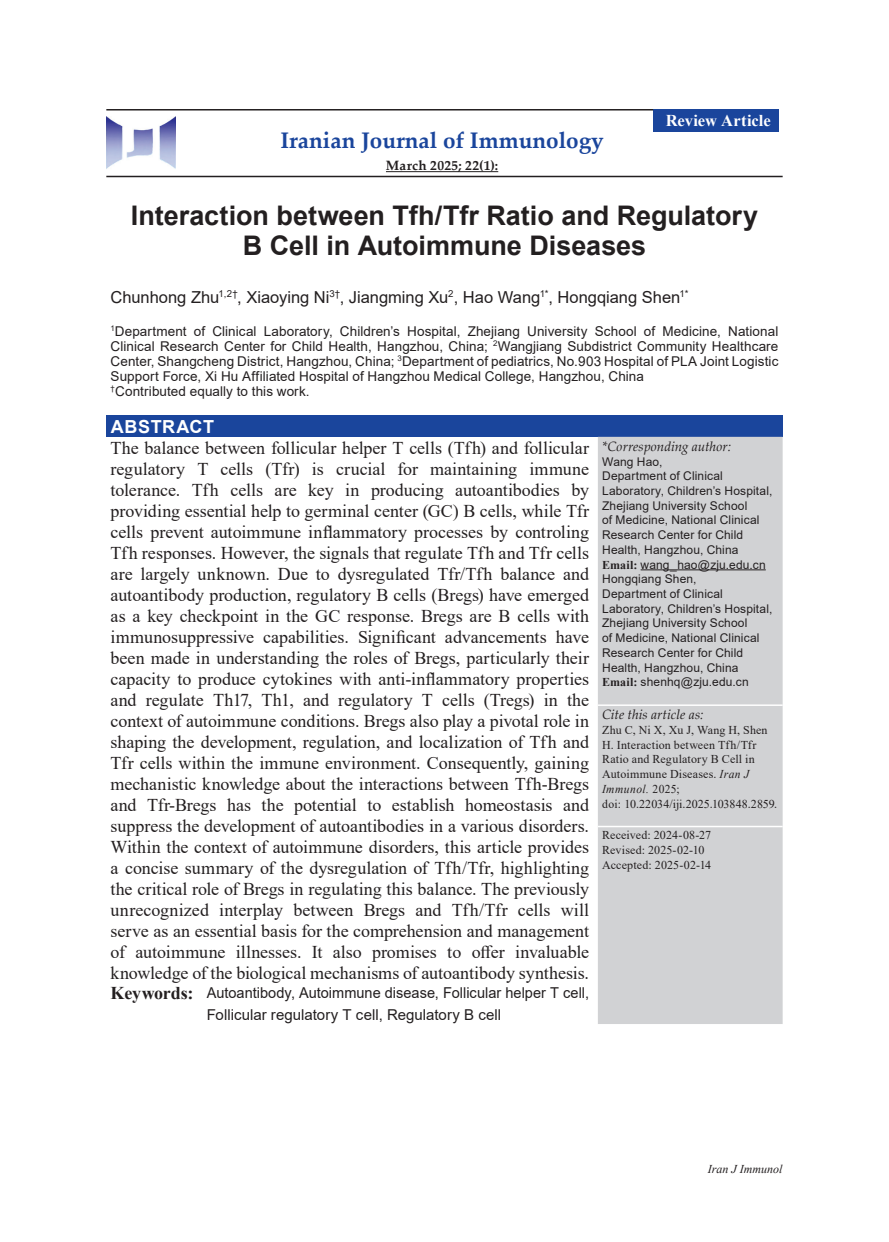
<style>
.page{position:relative;width:889px;height:1242px;background:#fff}
.page>*{position:absolute;margin:0;border:0;box-sizing:border-box;transform-origin:0 0}
.t1{font:700 27px/30px "Arial";color:#231f20;text-align:center}
.t2{font:700 22.5px "Palatino Linotype";color:#1a459c}
.t3{font:18px/21px "Times New Roman";letter-spacing:-.005em;color:#231f20;text-align:justify}
.t4{font:700 18px "Arial";letter-spacing:.03em;color:#fff}
.t5{font:16.5px "Arial";color:#231f20}
.t6{font:700 16.5px "Times New Roman";color:#fff}
.t7{font:15px/21.6px "Arial";color:#231f20;text-align:center}
.t8{font:13.5px/15px "Arial";letter-spacing:.005em;color:#231f20}
.t9{font:italic 13.5px "Palatino Linotype";color:#231f20}
.t10{font:700 13.5px "Palatino Linotype";letter-spacing:.025em;color:#231f20}
.t11{font:12px/14.7px "Arial";letter-spacing:.01em;color:#231f20}
.t12{font:12px/14.7px "Times New Roman";letter-spacing:.01em;color:#231f20}
.t13{font:italic 12px "Times New Roman";color:#231f20}
.s1{font-family:"Times New Roman";font-weight:700}
.s2{font-style:italic}
.s3{font-family:"Times New Roman";font-weight:700;font-size:18px}
</style>
<div class="page">
<div style="left:653px;top:109px;width:126px;height:23px;background:#1a459c"></div>
<hr style="left:106px;top:109px;width:547px;height:1px;background:#231f20">
<hr style="left:106px;top:176px;width:676px;height:1px;background:#231f20">
<div style="left:106px;top:415px;width:676px;height:22px;background:#1a459c"></div>
<div style="left:598px;top:437px;width:184px;height:587px;background:#d1d2d4"></div>
<hr style="left:598px;top:704px;width:184px;height:2px;background:#fff">
<hr style="left:598px;top:825px;width:184px;height:2px;background:#fff">
<hr style="left:640px;top:569px;width:125px;height:1px;background:#231f20">
<img style="left:106px;top:117px;width:69px;height:52px">
<hr style="left:386px;top:171px;width:112px;height:1px;background:#231f20">
<p class="t2" style="left:280px;top:125px;width:325px">Iranian Journal of Immunology</p>
<p class="t10" style="left:386px;top:156px;width:114px">March 2025; 22(1):</p>
<p class="t6" style="left:666px;top:108px;width:106px">Review Article</p>
<h1 class="t1" style="left:131px;top:201px;width:629px">Interaction between Tfh/Tfr Ratio and Regulatory<br>B Cell in Autoimmune Diseases</h1>
<p class="t5" style="left:111px;top:286px;width:579px">Chunhong Zhu<sup>1,2†</sup>, Xiaoying Ni<sup>3†</sup>, Jiangming Xu<sup>2</sup>, Hao Wang<sup>1*</sup>, Hongqiang Shen<sup>1*</sup></p>
<p class="t8" style="left:111px;top:323px;width:669px"><sup>1</sup>Department of Clinical Laboratory, Children’s Hospital, Zhejiang University School of Medicine, National Clinical Research Center for Child Health, Hangzhou, China; <sup>2</sup>Wangjiang Subdistrict Community Healthcare Center, Shangcheng District, Hangzhou, China; <sup>3</sup>Department of pediatrics, No.903 Hospital of PLA Joint Logistic Support Force, Xi Hu Affiliated Hospital of Hangzhou Medical College, Hangzhou, China<br><sup>†</sup>Contributed equally to this work.</p>
<p class="t4" style="left:111px;top:413px;width:105px">ABSTRACT</p>
<p class="t3" style="left:111px;top:436px;width:480px">The balance between follicular helper T cells (Tfh) and follicular regulatory T cells (Tfr) is crucial for maintaining immune tolerance. Tfh cells are key in producing autoantibodies by providing essential help to germinal center (GC) B cells, while Tfr cells prevent autoimmune inflammatory processes by controling Tfh responses. However, the signals that regulate Tfh and Tfr cells are largely unknown. Due to dysregulated Tfr/Tfh balance and autoantibody production, regulatory B cells (Bregs) have emerged as a key checkpoint in the GC response. Bregs are B cells with immunosuppressive capabilities. Significant advancements have been made in understanding the roles of Bregs, particularly their capacity to produce cytokines with anti-inflammatory properties and regulate Th17, Th1, and regulatory T cells (Tregs) in the context of autoimmune conditions. Bregs also play a pivotal role in shaping the development, regulation, and localization of Tfh and Tfr cells within the immune environment. Consequently, gaining mechanistic knowledge about the interactions between Tfh-Bregs and Tfr-Bregs has the potential to establish homeostasis and suppress the development of autoantibodies in a various disorders.<br>Within the context of autoimmune disorders, this article provides a concise summary of the dysregulation of Tfh/Tfr, highlighting the critical role of Bregs in regulating this balance. The previously unrecognized interplay between Bregs and Tfh/Tfr cells will serve as an essential basis for the comprehension and management of autoimmune illnesses. It also promises to offer invaluable knowledge of the biological mechanisms of autoantibody synthesis.</p>
<p class="t9" style="left:602px;top:437px;width:130px">*Corresponding author:</p>
<p class="t11" style="left:602px;top:454px;width:172px">Wang Hao,<br>Department of Clinical<br>Laboratory, Children’s Hospital,<br>Zhejiang University School<br>of Medicine, National Clinical<br>Research Center for Child<br>Health, Hangzhou, China<br><span class="s1">Email:</span> wang_hao@zju.edu.cn<br>Hongqiang Shen,<br>Department of Clinical<br>Laboratory, Children’s Hospital,<br>Zhejiang University School<br>of Medicine, National Clinical<br>Research Center for Child<br>Health, Hangzhou, China<br><span class="s1">Email:</span> shenhq@zju.edu.cn</p>
<p class="t9" style="left:602px;top:705px;width:103px">Cite this article as:</p>
<p class="t12" style="left:602px;top:722px;width:176px">Zhu C, Ni X, Xu J, Wang H, Shen<br>H. Interaction between Tfh/Tfr<br>Ratio and Regulatory B Cell in<br>Autoimmune Diseases. <span class="s2">Iran J<br>Immunol.</span> 2025;<br>doi: 10.22034/iji.2025.103848.2859.</p>
<p class="t12" style="left:602px;top:827px;width:111px">Received: 2024-08-27<br>Revised: 2025-02-10<br>Accepted: 2025-02-14</p>
<p class="t7" style="left:111px;top:982px;width:480px"><span class="s3">Keywords:</span> Autoantibody, Autoimmune disease, Follicular helper T cell,<br>Follicular regulatory T cell, Regulatory B cell</p>
<p class="t13" style="left:708px;top:1160px;width:76px">Iran J Immunol</p>
</div>
